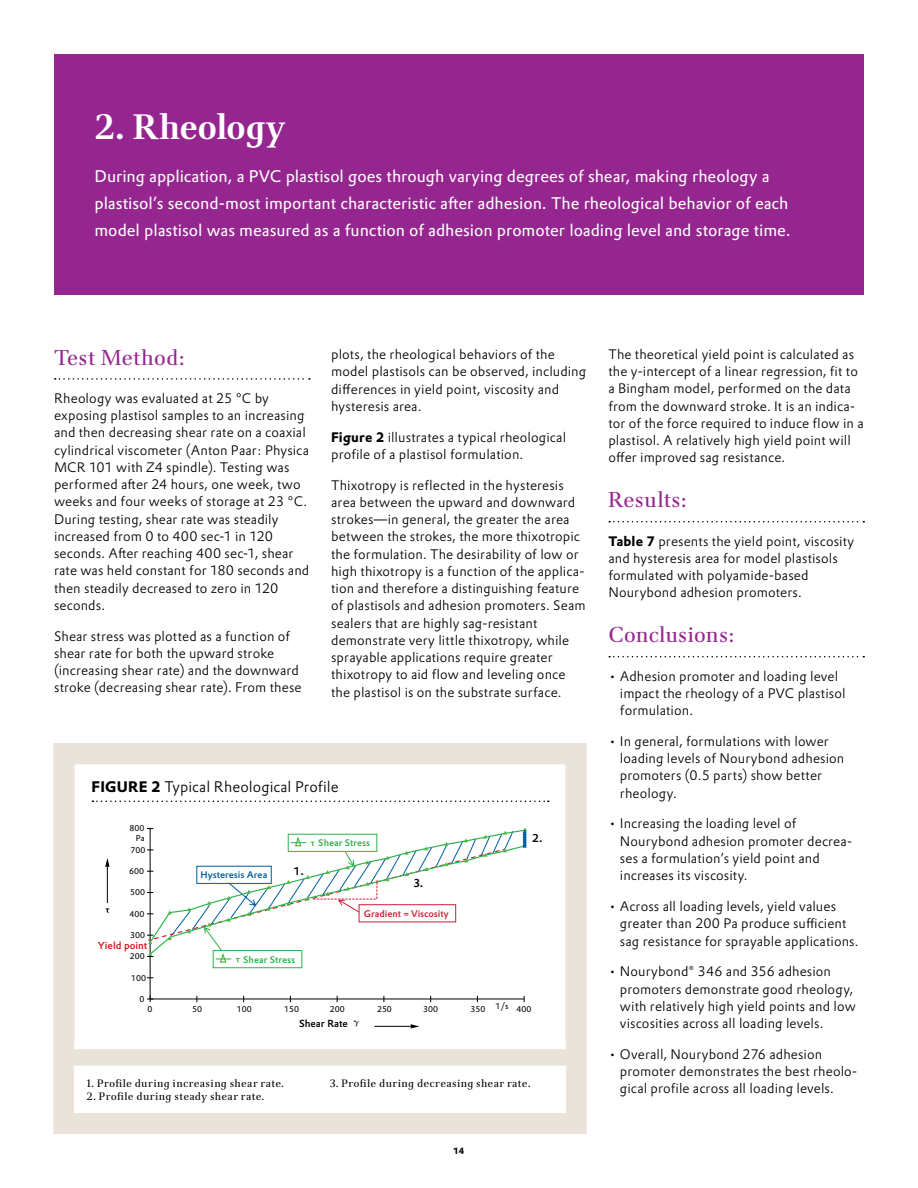
<style>
.page{position:relative;width:918px;height:1188px;background:#fff}
.page>*{position:absolute;margin:0;border:0;box-sizing:border-box;transform-origin:0 0}
.t1{font:500 34.5px "Evonik Antares";letter-spacing:-.015em;color:#fff}
.t2{font:21px "Evonik Antares";color:#95268f}
.t3{font:16.5px/27px "Evonik Prokyon";color:#fff}
.t4{font:300 15px "Evonik Prokyon";color:#000}
.t5{font:14.1px "Math Technical P10";color:#000}
.t6{font:300 13.5px/17.2px "Evonik Prokyon";letter-spacing:.01em;color:#000}
.t7{font:500 11.25px "Evonik Prokyon";color:#000}
.t8{font:10.5px "Evonik Antares";letter-spacing:.04em;color:#000}
.t9{font:500 10.05px "Evonik Prokyon";color:#d71920}
.t10{font:500 10.05px "Evonik Prokyon";color:#000}
.t11{font:500 9.45px "Evonik Prokyon";color:#2db34a}
.t12{font:500 9.45px "Evonik Prokyon";color:#cc1f36}
.t13{font:500 9.45px "Evonik Prokyon";color:#005e9e}
.t14{font:700 9px "Evonik Prokyon";color:#000}
.t15{font:8.25px "Evonik Prokyon";color:#000}
.s1{font-weight:700}
</style>
<div class="page">
<div style="left:54px;top:54px;width:810px;height:241px;background:#95268f"></div>
<svg style="left:55px;top:378px;width:255px;height:2px"></svg>
<svg style="left:609px;top:521px;width:255px;height:1px"></svg>
<svg style="left:609px;top:656px;width:255px;height:1px"></svg>
<svg style="left:150px;top:964px;width:375px;height:36px"></svg>
<svg style="left:147px;top:996px;width:6px;height:6px"></svg>
<svg style="left:523px;top:827px;width:4px;height:21px"></svg>
<div style="left:213px;top:951px;width:89px;height:17px;background:#fff"></div>
<div style="left:213px;top:950px;width:89px;height:18px;border:1px solid #2db34a"></div>
<svg style="left:147px;top:828px;width:367px;height:136px"></svg>
<hr style="left:374px;top:1026px;width:37px;height:1px;background:#000">
<svg style="left:411px;top:1024px;width:9px;height:4px"></svg>
<hr style="left:107px;top:867px;width:1px;height:36px;background:#000">
<svg style="left:105px;top:858px;width:4px;height:9px"></svg>
<svg style="left:92px;top:801px;width:457px;height:1px"></svg>
<div style="left:53px;top:743px;width:534px;height:391px;border:21px solid #e9e3da"></div>
<div style="left:74px;top:1042px;width:492px;height:71px;background:#fff"></div>
<div style="left:66px;top:1049px;width:508px;height:17px;background:#e9e3da"></div>
<h1 class="t1" style="left:94px;top:96px;width:193px">2. Rheology</h1>
<p class="t3" style="left:94px;top:162px;width:698px">During application, a PVC plastisol goes through varying degrees of shear, making rheology a plastisol’s second-most important characteristic after adhesion. The rheological behavior of each model plastisol was measured as a function of adhesion promoter loading level and storage time.</p>
<h2 class="t2" style="left:54px;top:340px;width:133px">Test Method:</h2>
<p class="t6" style="left:54px;top:389px;width:257px">Rheology was evaluated at 25 °C by exposing plastisol samples to an increasing and then decreasing shear rate on a coaxial cylindrical viscometer (Anton Paar: Physica MCR 101 with Z4 spindle). Testing was performed after 24 hours, one week, two weeks and four weeks of storage at 23 °C.<br>During testing, shear rate was steadily increased from 0 to 400 sec-1 in 120 seconds. After reaching 400 sec-1, shear rate was held constant for 180 seconds and then steadily decreased to zero in 120 seconds.</p>
<p class="t6" style="left:54px;top:626px;width:249px">Shear stress was plotted as a function of shear rate for both the upward stroke (increasing shear rate) and the downward stroke (decreasing shear rate). From these</p>
<p class="t6" style="left:331px;top:345px;width:257px">plots, the rheological behaviors of the model plastisols can be observed, including differences in yield point, viscosity and hysteresis area.</p>
<p class="t6" style="left:331px;top:427px;width:237px"><span class="s1">Figure 2</span> illustrates a typical rheological profile of a plastisol formulation.</p>
<p class="t6" style="left:331px;top:475px;width:256px">Thixotropy is reflected in the hysteresis area between the upward and downward strokes—in general, the greater the area between the strokes, the more thixotropic the formulation. The desirability of low or high thixotropy is a function of the applica&shy;tion and therefore a distinguishing feature of plastisols and adhesion promoters. Seam sealers that are highly sag-resistant demonstrate very little thixotropy, while sprayable applications require greater thixotropy to aid flow and leveling once the plastisol is on the substrate surface.</p>
<p class="t4" style="left:92px;top:775px;width:248px"><span class="s1">Figure 2</span> Typical Rheological Profile</p>
<p class="t15" style="left:130px;top:822px;width:16px">800</p>
<p class="t7" style="left:532px;top:830px;width:12px">2.</p>
<p class="t15" style="left:136px;top:831px;width:10px">Pa</p>
<p class="t11" style="left:318px;top:835px;width:53px">Shear Stress</p>
<p class="t15" style="left:131px;top:843px;width:16px">700</p>
<p class="t15" style="left:129px;top:865px;width:16px">600</p>
<p class="t15" style="left:130px;top:886px;width:16px">500</p>
<p class="t15" style="left:130px;top:907px;width:16px">400</p>
<p class="t15" style="left:130px;top:929px;width:16px">300</p>
<p class="t15" style="left:130px;top:950px;width:16px">200</p>
<p class="t15" style="left:131px;top:971px;width:16px">100</p>
<p class="t15" style="left:140px;top:993px;width:6px">0</p>
<p class="t7" style="left:294px;top:862px;width:12px">1.</p>
<p class="t13" style="left:201px;top:868px;width:68px">Hysteresis Area</p>
<p class="t7" style="left:413px;top:874px;width:11px">3.</p>
<p class="t12" style="left:364px;top:906px;width:86px">Gradient = Viscosity</p>
<p class="t9" style="left:98px;top:937px;width:51px">Yield point</p>
<p class="t11" style="left:243px;top:952px;width:53px">Shear Stress</p>
<p class="t15" style="left:495px;top:999px;width:14px">1/s</p>
<p class="t15" style="left:237px;top:1002px;width:16px">100</p>
<p class="t15" style="left:284px;top:1002px;width:16px">150</p>
<p class="t15" style="left:330px;top:1002px;width:16px">200</p>
<p class="t15" style="left:377px;top:1002px;width:16px">250</p>
<p class="t15" style="left:423px;top:1002px;width:16px">300</p>
<p class="t15" style="left:471px;top:1002px;width:16px">350</p>
<p class="t15" style="left:517px;top:1002px;width:16px">400</p>
<p class="t15" style="left:148px;top:1002px;width:6px">0</p>
<p class="t15" style="left:192px;top:1002px;width:11px">50</p>
<p class="t10" style="left:299px;top:1015px;width:50px">Shear Rate</p>
<p class="t5" style="left:353px;top:1010px;width:7px">g</p>
<p class="t8" style="left:87px;top:1075px;width:199px">1. Profile during increasing shear rate.</p>
<p class="t8" style="left:330px;top:1075px;width:202px">3. Profile during decreasing shear rate.</p>
<p class="t8" style="left:87px;top:1088px;width:179px">2. Profile during steady shear rate.</p>
<p class="t14" style="left:454px;top:1143px;width:12px">14</p>
<p class="t6" style="left:608px;top:345px;width:257px">The theoretical yield point is calculated as the y-intercept of a linear regression, fit to a Bingham model, performed on the data from the downward stroke. It is an indica&shy;tor of the force required to induce flow in a plastisol. A relatively high yield point will offer improved sag resistance.</p>
<h2 class="t2" style="left:608px;top:483px;width:81px">Results:</h2>
<p class="t6" style="left:608px;top:531px;width:247px"><span class="s1">Table 7</span> presents the yield point, viscosity and hysteresis area for model plastisols formulated with polyamide-based Nourybond adhesion promoters.</p>
<h2 class="t2" style="left:608px;top:618px;width:128px">Conclusions:</h2>
<p class="t6" style="left:620px;top:666px;width:227px;text-indent:-12px">• Adhesion promoter and loading level impact the rheology of a PVC plastisol formulation.</p>
<p class="t6" style="left:620px;top:732px;width:226px;text-indent:-12px">• In general, formulations with lower loading levels of Nourybond adhesion promoters (0.5 parts) show better rheology.</p>
<p class="t6" style="left:620px;top:814px;width:234px;text-indent:-12px">• Increasing the loading level of Nourybond adhesion promoter decrea&shy;ses a formulation’s yield point and increases its viscosity.</p>
<p class="t6" style="left:620px;top:897px;width:240px;text-indent:-12px">• Across all loading levels, yield values greater than 200 Pa produce sufficient sag resistance for sprayable applications.</p>
<p class="t6" style="left:620px;top:962px;width:237px;text-indent:-12px">• Nourybond® 346 and 356 adhesion promoters demonstrate good rheology, with relatively high yield points and low viscosities across all loading levels.</p>
<p class="t6" style="left:620px;top:1045px;width:239px;text-indent:-12px">• Overall, Nourybond 276 adhesion promoter demonstrates the best rheolo&shy;gical profile across all loading levels.</p>
</div>
